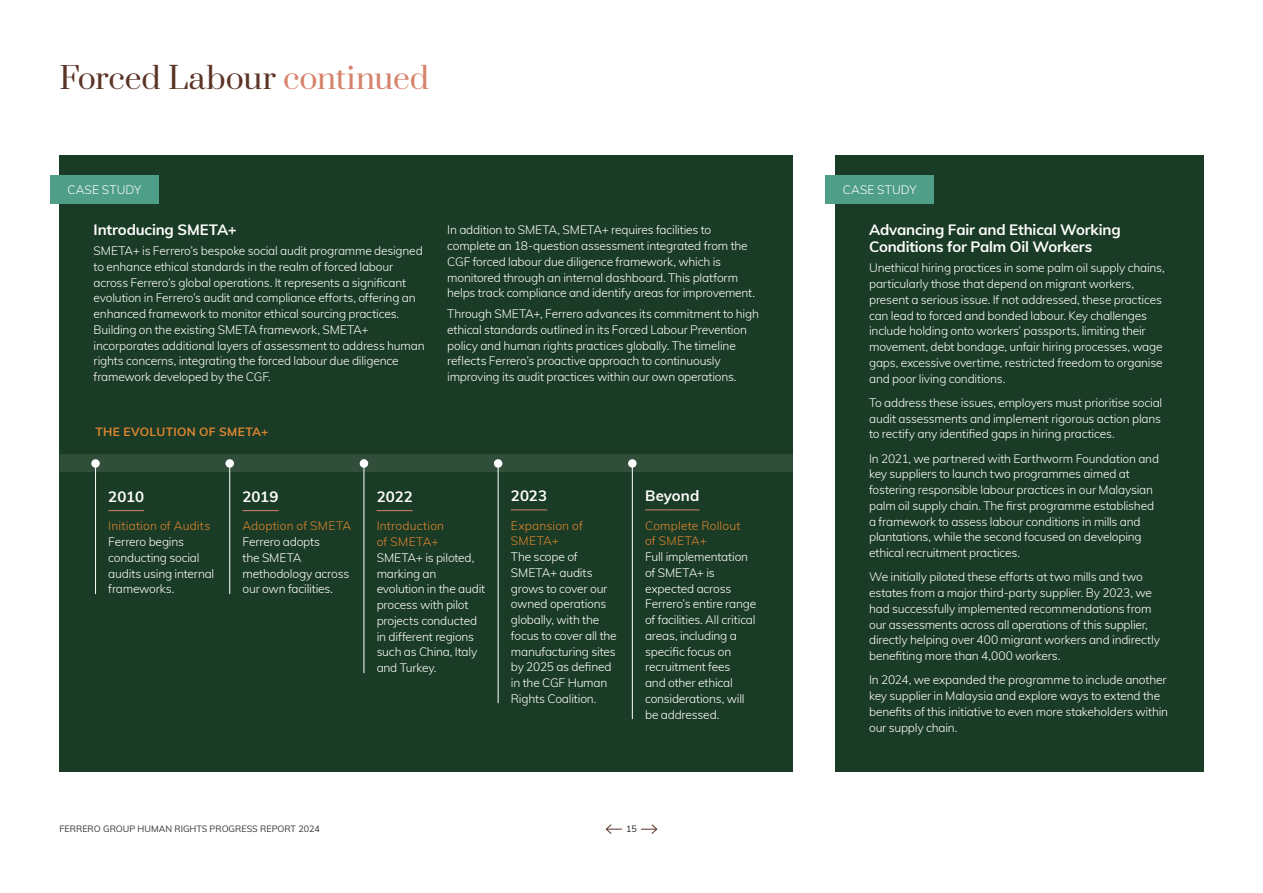
<style>
.page{position:relative;width:1263px;height:893px;background:#fff}
.page>*{position:absolute;margin:0;border:0;box-sizing:border-box;transform-origin:0 0}
.t1{font:30px "Prata";letter-spacing:-.005em;color:#5b3427}
.t2{font:700 15px/17.2px "Muli";letter-spacing:-.01em;color:#fff}
.t3{font:300 12px/15.8px "Muli";letter-spacing:-.015em;color:#fff}
.t4{font:300 12px/15.8px "Muli";letter-spacing:.015em;color:#e18630}
.t5{font:700 12px "Muli";letter-spacing:.025em;color:#e18630}
.t6{font:300 12px "Muli";letter-spacing:.01em;color:#fff}
.t7{font:9px "Muli";color:#333}
.t8{font:9px "Muli";color:#231f20}
.s1{color:#d7826b}
</style>
<div class="page">
<div style="left:60px;top:155px;width:733px;height:617px;background:#1a3b25"></div>
<div style="left:835px;top:155px;width:368px;height:617px;background:#1a3b25"></div>
<div style="left:50px;top:176px;width:109px;height:28px;background:#4f9e87"></div>
<div style="left:825px;top:176px;width:109px;height:28px;background:#4f9e87"></div>
<hr style="left:108px;top:510px;width:36px;height:1px;background:#d7826b">
<div style="left:60px;top:454px;width:733px;height:18px;background:#304e3a"></div>
<hr style="left:95px;top:464px;width:1px;height:130px;background:#fff">
<div style="left:91px;top:459px;width:9px;height:9px;background:#fff;border-radius:50%"></div>
<hr style="left:242px;top:510px;width:37px;height:1px;background:#d7826b">
<hr style="left:229px;top:464px;width:1px;height:130px;background:#fff">
<div style="left:225px;top:459px;width:9px;height:9px;background:#fff;border-radius:50%"></div>
<hr style="left:377px;top:510px;width:36px;height:1px;background:#d7826b">
<hr style="left:364px;top:464px;width:1px;height:209px;background:#fff">
<div style="left:360px;top:459px;width:8px;height:9px;background:#fff;border-radius:50%"></div>
<hr style="left:511px;top:510px;width:36px;height:1px;background:#d7826b">
<hr style="left:645px;top:510px;width:54px;height:1px;background:#d7826b">
<hr style="left:498px;top:464px;width:1px;height:239px;background:#fff">
<div style="left:494px;top:459px;width:8px;height:9px;background:#fff;border-radius:50%"></div>
<hr style="left:632px;top:464px;width:1px;height:255px;background:#fff">
<div style="left:628px;top:459px;width:9px;height:9px;background:#fff;border-radius:50%"></div>
<svg style="left:641px;top:824px;width:16px;height:10px"></svg>
<svg style="left:606px;top:824px;width:16px;height:10px"></svg>
<h1 class="t1" style="left:60px;top:53px;width:371px">Forced Labour <span class="s1">continued</span></h1>
<p class="t6" style="left:67px;top:181px;width:75px">CASE STUDY</p>
<p class="t6" style="left:843px;top:181px;width:75px">CASE STUDY</p>
<p class="t2" style="left:94px;top:220px;width:145px">Introducing SMETA+</p>
<p class="t3" style="left:94px;top:242px;width:332px">SMETA+ is Ferrero’s bespoke social audit programme designed to enhance ethical standards in the realm of forced labour across Ferrero’s global operations. It represents a significant evolution in Ferrero’s audit and compliance efforts, offering an enhanced framework to monitor ethical sourcing practices.<br>Building on the existing SMETA framework, SMETA+ incorporates additional layers of assessment to address human rights concerns, integrating the forced labour due diligence framework developed by the CGF.</p>
<p class="t2" style="left:869px;top:220px;width:253px">Advancing Fair and Ethical Working<br>Conditions for Palm Oil Workers</p>
<p class="t3" style="left:869px;top:260px;width:297px">Unethical hiring practices in some palm oil supply chains, particularly those that depend on migrant workers, present a serious issue. If not addressed, these practices can lead to forced and bonded labour. Key challenges include holding onto workers’ passports, limiting their movement, debt bondage, unfair hiring processes, wage gaps, excessive overtime, restricted freedom to organise and poor living conditions.</p>
<p class="t3" style="left:869px;top:394px;width:295px;text-align:justify">To address these issues, employers must prioritise social audit assessments and implement rigorous action plans to rectify any identified gaps in hiring practices.</p>
<p class="t3" style="left:869px;top:450px;width:291px">In 2021, we partnered with Earthworm Foundation and key suppliers to launch two programmes aimed at fostering responsible labour practices in our Malaysian palm oil supply chain. The first programme established a framework to assess labour conditions in mills and plantations, while the second focused on developing ethical recruitment practices.</p>
<p class="t3" style="left:869px;top:569px;width:292px">We initially piloted these efforts at two mills and two estates from a major third-party supplier. By 2023, we had successfully implemented recommendations from our assessments across all operations of this supplier, directly helping over 400 migrant workers and indirectly benefiting more than 4,000 workers.</p>
<p class="t3" style="left:869px;top:672px;width:301px">In 2024, we expanded the programme to include another key supplier in Malaysia and explore ways to extend the benefits of this initiative to even more stakeholders within our supply chain.</p>
<p class="t3" style="left:447px;top:221px;width:309px">In addition to SMETA, SMETA+ requires facilities to complete an 18-question assessment integrated from the CGF forced labour due diligence framework, which is monitored through an internal dashboard. This platform helps track compliance and identify areas for improvement.</p>
<p class="t3" style="left:447px;top:305px;width:313px">Through SMETA+, Ferrero advances its commitment to high ethical standards outlined in its Forced Labour Prevention policy and human rights practices globally. The timeline reflects Ferrero’s proactive approach to continuously improving its audit practices within our own operations.</p>
<p class="t5" style="left:96px;top:423px;width:174px">THE EVOLUTION OF SMETA+</p>
<p class="t2" style="left:645px;top:486px;width:56px">Beyond</p>
<p class="t4" style="left:645px;top:517px;width:97px">Complete Rollout of SMETA+</p>
<p class="t3" style="left:645px;top:548px;width:113px">Full implementation of SMETA+ is expected across<br>Ferrero’s entire range of facilities. All critical areas, including a specific focus on recruitment fees<br>and other ethical considerations, will be addressed.</p>
<p class="t2" style="left:511px;top:486px;width:38px">2023</p>
<p class="t4" style="left:511px;top:517px;width:74px">Expansion of<br>SMETA+</p>
<p class="t3" style="left:511px;top:548px;width:107px">The scope of<br>SMETA+ audits grows to cover our owned operations globally, with the focus to cover all the manufacturing sites by 2025 as defined in the CGF Human<br>Rights Coalition.</p>
<p class="t2" style="left:108px;top:487px;width:37px">2010</p>
<p class="t4" style="left:108px;top:518px;width:103px">Initiation of Audits</p>
<p class="t3" style="left:108px;top:533px;width:108px">Ferrero begins conducting social audits using internal frameworks.</p>
<p class="t2" style="left:242px;top:487px;width:38px">2019</p>
<p class="t4" style="left:242px;top:518px;width:110px">Adoption of SMETA</p>
<p class="t3" style="left:242px;top:533px;width:108px">Ferrero adopts<br>the SMETA methodology across our own facilities.</p>
<p class="t2" style="left:377px;top:487px;width:38px">2022</p>
<p class="t4" style="left:377px;top:518px;width:69px">Introduction of SMETA+</p>
<p class="t3" style="left:377px;top:549px;width:110px">SMETA+ is piloted, marking an evolution in the audit process with pilot projects conducted in different regions such as China, Italy and Turkey.</p>
<p class="t7" style="left:60px;top:822px;width:262px">FERRERO GROUP HUMAN RIGHTS PROGRESS REPORT 2024</p>
<p class="t8" style="left:626px;top:822px;width:12px">15</p>
</div>
